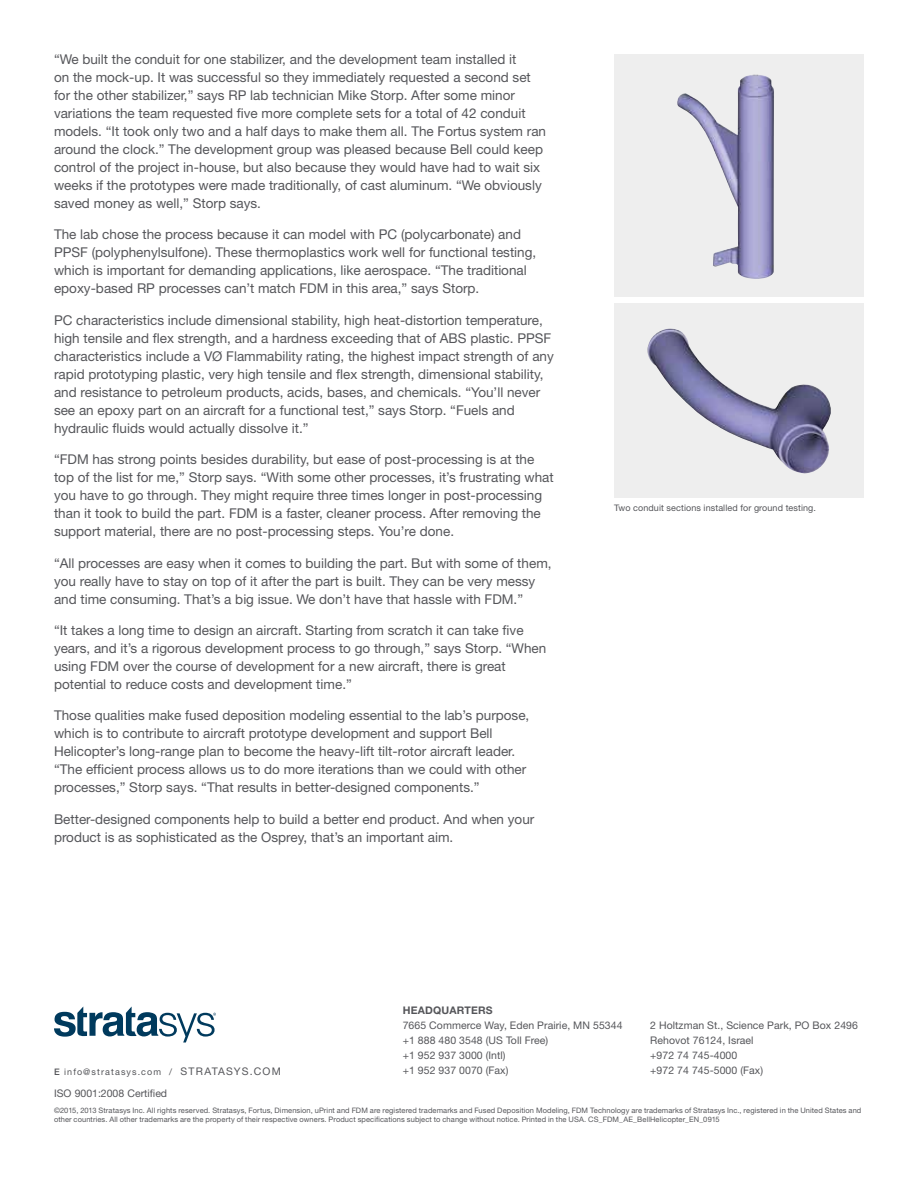
<style>
.page{position:relative;width:918px;height:1188px;background:#fff}
.page>*{position:absolute;margin:0;border:0;box-sizing:border-box;transform-origin:0 0}
.t1{font:13.5px/18px "Helvetica Neue LT Std";color:#55565a}
.t2{font:10.5px/15px "Helvetica Neue LT Std";letter-spacing:.005em;color:#55565a}
.t3{font:700 10.5px "Helvetica Neue LT Std";letter-spacing:.02em;color:#55565a}
.t4{font:9px "Helvetica Neue LT Std";letter-spacing:.01em;color:#55565a}
.t5{font:9px "Helvetica Neue LT Std";letter-spacing:.12em;color:#55565a}
.t6{font:7.5px/9px "Helvetica Neue LT Std";letter-spacing:.01em;color:#55565a}
.s1{font-weight:500}
.s2{font-size:10.5px}
</style>
<div class="page">
<svg style="left:54px;top:1007px;width:162px;height:35px"></svg>
<div style="left:614px;top:54px;width:250px;height:243px;background:#eee"></div>
<img style="left:677px;top:75px;width:97px;height:204px">
<div style="left:614px;top:304px;width:250px;height:194px;background:#eee"></div>
<img style="left:647px;top:329px;width:184px;height:144px">
<p class="t1" style="left:54px;top:50px;width:494px">“We built the conduit for one stabilizer, and the development team installed it<br>on the mock-up. It was successful so they immediately requested a second set for the other stabilizer,” says RP lab technician Mike Storp. After some minor variations the team requested five more complete sets for a total of 42 conduit models. “It took only two and a half days to make them all. The Fortus system ran around the clock.” The development group was pleased because Bell could keep control of the project in-house, but also because they would have had to wait six weeks if the prototypes were made traditionally, of cast aluminum. “We obviously saved money as well,” Storp says.</p>
<p class="t1" style="left:54px;top:225px;width:484px">The lab chose the process because it can model with PC (polycarbonate) and PPSF (polyphenylsulfone). These thermoplastics work well for functional testing, which is important for demanding applications, like aerospace. “The traditional epoxy-based RP processes can’t match FDM in this area,” says Storp.</p>
<p class="t1" style="left:54px;top:311px;width:501px">PC characteristics include dimensional stability, high heat-distortion temperature, high tensile and flex strength, and a hardness exceeding that of ABS plastic. PPSF characteristics include a VØ Flammability rating, the highest impact strength of any rapid prototyping plastic, very high tensile and flex strength, dimensional stability, and resistance to petroleum products, acids, bases, and chemicals. “You’ll never see an epoxy part on an aircraft for a functional test,” says Storp. “Fuels and hydraulic fluids would actually dissolve it.”</p>
<p class="t1" style="left:54px;top:450px;width:501px">“FDM has strong points besides durability, but ease of post-processing is at the top of the list for me,” Storp says. “With some other processes, it’s frustrating what you have to go through. They might require three times longer in post-processing than it took to build the part. FDM is a faster, cleaner process. After removing the support material, there are no post-processing steps. You’re done.</p>
<p class="t1" style="left:54px;top:554px;width:499px">“All processes are easy when it comes to building the part. But with some of them, you really have to stay on top of it after the part is built. They can be very messy and time consuming. That’s a big issue. We don’t have that hassle with FDM.”</p>
<p class="t1" style="left:54px;top:621px;width:494px">“It takes a long time to design an aircraft. Starting from scratch it can take five years, and it’s a rigorous development process to go through,” says Storp. “When using FDM over the course of development for a new aircraft, there is great potential to reduce costs and development time.”</p>
<p class="t1" style="left:54px;top:707px;width:477px">Those qualities make fused deposition modeling essential to the lab’s purpose, which is to contribute to aircraft prototype development and support Bell Helicopter’s long-range plan to become the heavy-lift tilt-rotor aircraft leader. “The efficient process allows us to do more iterations than we could with other processes,” Storp says. “That results in better-designed components.”</p>
<p class="t1" style="left:54px;top:810px;width:482px">Better-designed components help to build a better end product. And when your product is as sophisticated as the Osprey, that’s an important aim.</p>
<p class="t4" style="left:614px;top:503px;width:203px">Two conduit sections installed for ground testing.</p>
<p class="t3" style="left:403px;top:1004px;width:92px">HEADQUARTERS</p>
<p class="t2" style="left:403px;top:1018px;width:221px">7665 Commerce Way, Eden Prairie, MN 55344 +1 888 480 3548 (US Toll Free)<br>+1 952 937 3000 (Intl)<br>+1 952 937 0070 (Fax)</p>
<p class="t2" style="left:650px;top:1018px;width:209px">2 Holtzman St., Science Park, PO Box 2496<br>Rehovot 76124, Israel<br>+972 74 745-4000</p>
<p class="t5" style="left:54px;top:1066px;width:228px"><span class="s1">E</span> info@stratasys.com / <span class="s2">STRATASYS.COM</span></p>
<p class="t2" style="left:650px;top:1063px;width:114px">+972 74 745-5000 (Fax)</p>
<p class="t2" style="left:54px;top:1086px;width:115px">ISO 9001:2008 Certified</p>
<p class="t6" style="left:54px;top:1106px;width:809px">©2015, 2013 Stratasys Inc. All rights reserved. Stratasys, Fortus, Dimension, uPrint and FDM are registered trademarks and Fused Deposition Modeling, FDM Technology are trademarks of Stratasys Inc., registered in the United States and other countries. All other trademarks are the property of their respective owners. Product specifications subject to change without notice. Printed in the USA. CS_FDM_AE_BellHelicopter_EN_0915</p>
</div>
